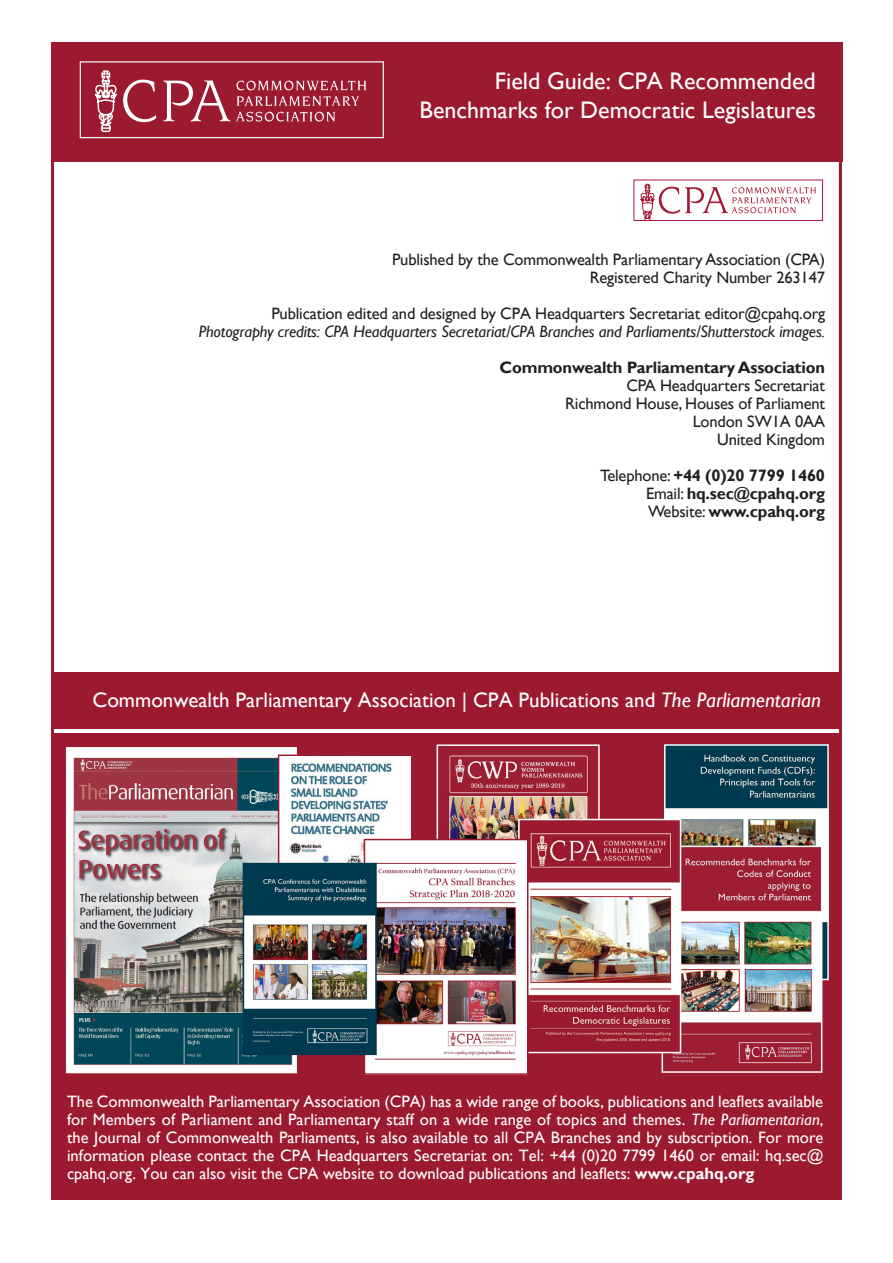
<style>
.page{position:relative;width:893px;height:1263px;background:#fff}
.page>*{position:absolute;margin:0;border:0;box-sizing:border-box;transform-origin:0 0}
.t1{font:24px/28.8px "Gill Sans";color:#fff;text-align:right}
.t2{font:21px "Gill Sans";color:#fff}
.t3{font:16.5px/18px "Gill Sans";color:#fff;text-align:justify}
.t4{font:16.5px "Gill Sans";letter-spacing:-.01em;color:#231f20}
.t5{font:700 16.5px "Gill Sans";letter-spacing:-.01em;color:#231f20}
.t6{font:italic 16.5px "Gill Sans";letter-spacing:-.01em;color:#231f20}
.s1{font-weight:400}
.s2{font-style:italic}
.s3{font-weight:700}
</style>
<div class="page">
<div style="left:51px;top:43px;width:791px;height:119px;background:#9c1a30"></div>
<svg style="left:94px;top:70px;width:62px;height:63px"></svg>
<svg style="left:164px;top:80px;width:66px;height:41px"></svg>
<svg style="left:236px;top:81px;width:130px;height:9px"></svg>
<svg style="left:237px;top:96px;width:122px;height:10px"></svg>
<svg style="left:236px;top:112px;width:99px;height:9px"></svg>
<div style="left:80px;top:61px;width:304px;height:77px;border:1px solid #fff"></div>
<div style="left:51px;top:733px;width:791px;height:466px;background:#9c1a30"></div>
<div style="left:51px;top:672px;width:791px;height:56px;background:#9c1a30"></div>
<img style="left:70px;top:751px;width:223px;height:318px">
<div style="left:66px;top:747px;width:231px;height:326px;border:3px solid #fff"></div>
<img style="left:667px;top:747px;width:159px;height:230px">
<div style="left:664px;top:744px;width:165px;height:236px;border:2px solid #fff"></div>
<img style="left:665px;top:849px;width:154px;height:215px">
<div style="left:662px;top:846px;width:160px;height:227px;border:2px solid #fff"></div>
<img style="left:281px;top:757px;width:128px;height:106px">
<div style="left:278px;top:754px;width:134px;height:275px;border:2px solid #9c1a30"></div>
<img style="left:449px;top:755px;width:148px;height:84px">
<div style="left:437px;top:744px;width:163px;height:235px;border:2px solid #fff"></div>
<img style="left:521px;top:822px;width:157px;height:228px">
<div style="left:518px;top:819px;width:163px;height:234px;border:2px solid #fff"></div>
<img style="left:367px;top:842px;width:158px;height:230px">
<div style="left:364px;top:839px;width:164px;height:236px;border:2px solid #9c1a30"></div>
<img style="left:246px;top:866px;width:128px;height:186px">
<div style="left:243px;top:863px;width:134px;height:192px;border:2px solid #00384e"></div>
<svg style="left:639px;top:183px;width:177px;height:38px"></svg>
<p class="t1" style="left:420px;top:67px;width:398px">Field Guide: CPA Recommended<br>Benchmarks for Democratic Legislatures</p>
<p class="t4" style="left:392px;top:250px;width:434px">Published by the Commonwealth Parliamentary Association (CPA)</p>
<p class="t4" style="left:590px;top:268px;width:237px">Registered Charity Number 263147</p>
<p class="t4" style="left:271px;top:304px;width:555px">Publication edited and designed by CPA Headquarters Secretariat editor@cpahq.org</p>
<p class="t6" style="left:199px;top:322px;width:628px">Photography credits: CPA Headquarters Secretariat/CPA Branches and Parliaments/Shutterstock images.</p>
<p class="t5" style="left:499px;top:358px;width:327px">Commonwealth Parliamentary Association</p>
<p class="t4" style="left:626px;top:376px;width:200px">CPA Headquarters Secretariat</p>
<p class="t4" style="left:565px;top:394px;width:261px">Richmond House, Houses of Parliament</p>
<p class="t4" style="left:693px;top:412px;width:134px">London SW1A 0AA</p>
<p class="t4" style="left:717px;top:430px;width:109px">United Kingdom</p>
<p class="t5" style="left:600px;top:466px;width:226px"><span class="s1">Telephone:</span> +44 (0)20 7799 1460</p>
<p class="t5" style="left:646px;top:484px;width:180px"><span class="s1">Email:</span> hq.sec@cpahq.org</p>
<p class="t5" style="left:648px;top:502px;width:178px"><span class="s1">Website:</span> www.cpahq.org</p>
<p class="t2" style="left:93px;top:687px;width:730px">Commonwealth Parliamentary Association | CPA Publications and <span class="s2">The Parliamentarian</span></p>
<p class="t3" style="left:67px;top:1093px;width:758px">The Commonwealth Parliamentary Association (CPA) has a wide range of books, publications and leaflets available for Members of Parliament and Parliamentary staff on a wide range of topics and themes. <span class="s2">The Parliamentarian</span>, the Journal of Commonwealth Parliaments, is also available to all CPA Branches and by subscription. For more information please contact the CPA Headquarters Secretariat on: Tel: +44 (0)20 7799 1460 or email: hq.sec@ cpahq.org. You can also visit the CPA website to download publications and leaflets: <span class="s3">www.cpahq.org</span></p>
</div>
